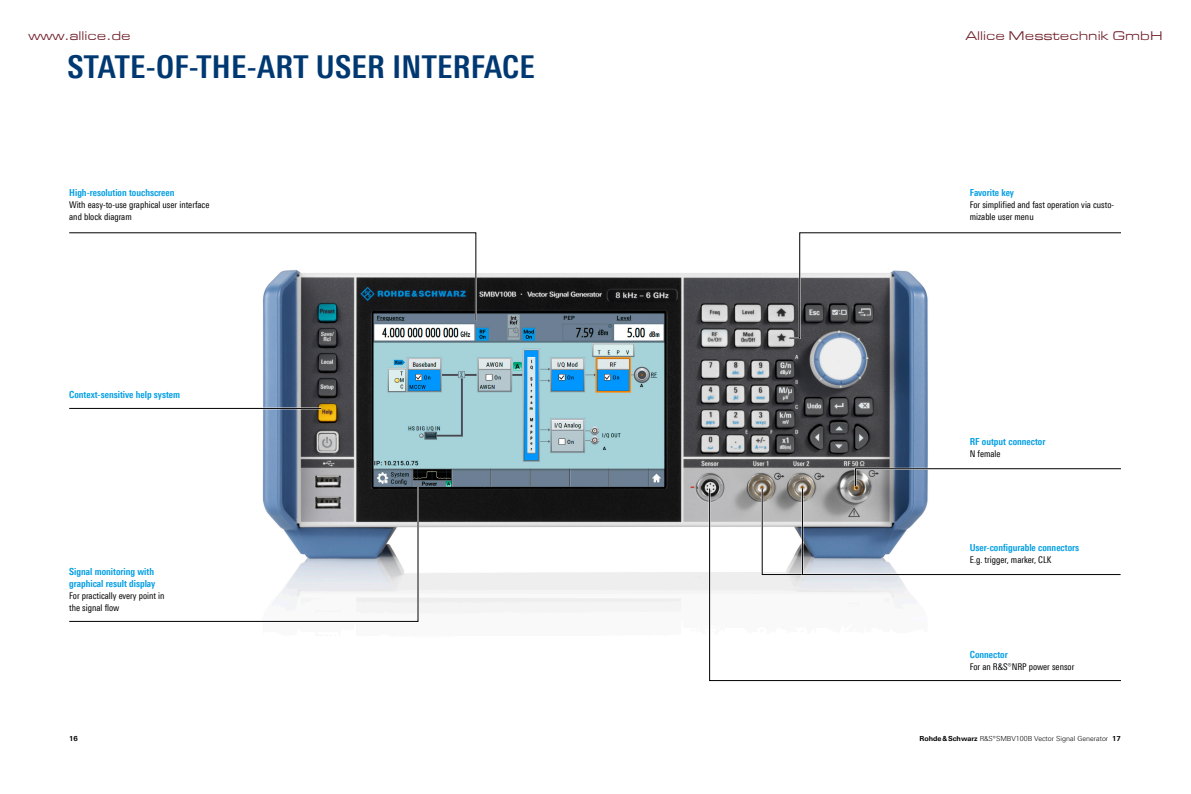
<style>
.page{position:relative;width:1191px;height:794px;background:#fff}
.page>*{position:absolute;margin:0;border:0;box-sizing:border-box;transform-origin:0 0}
.Seiten_Headline_34Pt{font:700 31.5px "Linotype Univers 620 Cn";letter-spacing:.01em;color:#003872}
.t1{font:13px "Eurostile Extended Roman DTC";color:#701f29}
.Absatzfett_cyan{font:700 9.7px/11.8px "Linotype Univers 620 Cn";color:#009ee3}
._10_Pt_Haupttext_con{font:9.3px/11.8px "Linotype Univers 420 Cn";color:#000}
.t2{font:300 7px "Linotype Univers 330";color:#000}
.t3{font:700 7px "Linotype Univers 630";color:#000}
.s1{font-family:"Linotype Univers 330";font-weight:300}
.s2{font-family:"Linotype Univers 630";font-weight:700}
</style>
<div class="page">
<img style="left:262px;top:273px;width:666px;height:340px">
<svg style="left:69px;top:232px;width:409px;height:90px"></svg>
<svg style="left:708px;top:487px;width:413px;height:194px"></svg>
<svg style="left:69px;top:482px;width:350px;height:140px"></svg>
<svg style="left:760px;top:467px;width:361px;height:109px"></svg>
<svg style="left:787px;top:232px;width:334px;height:108px"></svg>
<hr style="left:69px;top:407px;width:252px;height:2px;background:#fff">
<hr style="left:69px;top:408px;width:252px;height:1px;background:#000">
<h2 class="t1" style="left:28px;top:28px;width:104px">www.allice.de</h2>
<h2 class="t1" style="left:966px;top:28px;width:198px">Allice Messtechnik GmbH</h2>
<p class="Seiten_Headline_34Pt" style="left:67px;top:48px;width:469px">STATE-OF-THE-ART USER INTERFACE</p>
<p class="Absatzfett_cyan" style="left:69px;top:187px;width:107px">High-resolution touchscreen</p>
<p class="_10_Pt_Haupttext_con" style="left:69px;top:199px;width:142px">With easy-to-use graphical user interface and block diagram</p>
<p class="Absatzfett_cyan" style="left:69px;top:388px;width:112px">Context-sensitive help system</p>
<p class="Absatzfett_cyan" style="left:69px;top:565px;width:88px">Signal monitoring with graphical result display</p>
<p class="_10_Pt_Haupttext_con" style="left:69px;top:589px;width:97px">For practically every point in the signal flow</p>
<p class="Absatzfett_cyan" style="left:969px;top:187px;width:46px">Favorite key</p>
<p class="_10_Pt_Haupttext_con" style="left:969px;top:199px;width:146px">For simplified and fast operation via custo&shy;mizable user menu</p>
<p class="Absatzfett_cyan" style="left:969px;top:435px;width:77px">RF output connector</p>
<p class="_10_Pt_Haupttext_con" style="left:969px;top:447px;width:32px">N female</p>
<p class="Absatzfett_cyan" style="left:969px;top:542px;width:111px">User-configurable connectors</p>
<p class="_10_Pt_Haupttext_con" style="left:969px;top:554px;width:83px">E.g. trigger, marker, CLK</p>
<p class="Absatzfett_cyan" style="left:969px;top:648px;width:39px">Connector</p>
<p class="_10_Pt_Haupttext_con" style="left:969px;top:660px;width:106px">For an R&amp;S<span class="s1">®</span>NRP power sensor</p>
<p class="t3" style="left:69px;top:734px;width:10px">16</p>
<p class="t2" style="left:919px;top:734px;width:203px"><span class="s2">Rohde&amp;Schwarz</span> R&amp;S®SMBV100B Vector Signal Generator <span class="s2">17</span></p>
</div>
